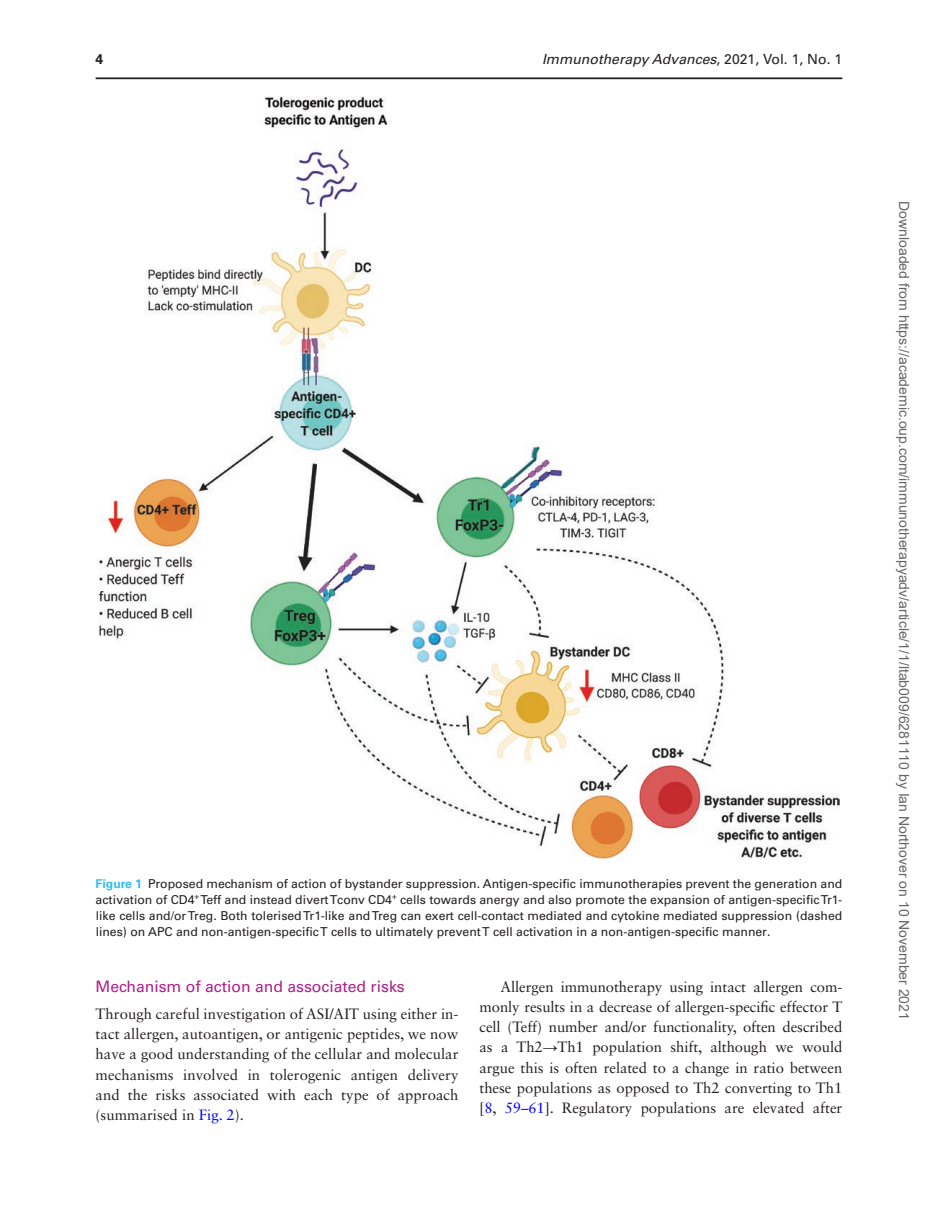
<style>
.page{position:relative;width:938px;height:1221px;background:#fff}
.page>*{position:absolute;margin:0;border:0;box-sizing:border-box;transform-origin:0 0}
.t1{font:15.75px "Univers LT Std";color:#af1f8c}
.t2{font:14.88px/20.1px "Sabon LT Std";color:#231f20;text-align:justify}
.t3{font:14px "Arial";color:#666}
.t4{font:italic 14px "Univers LT Std";color:#231f20}
.t5{font:700 14px "Univers LT Std";color:#231f20}
.t6{font:12.25px/15.8px "Univers LT Std";color:#231f20}
.t7{font:8.05px "Univers LT Std";color:#231f20}
.s1{font-style:normal}
.s2{font-weight:700;color:#32bfed}
.s3{color:#00f}
.s4{font-family:"Gandhari Unicode"}
</style>
<div class="page">
<hr style="left:96px;top:77px;width:746px;height:2px;background:#231f20">
<img style="left:98px;top:96px;width:741px;height:762px">
<p class="t5" style="left:96px;top:50px;width:9px">4</p>
<p class="t4" style="left:542px;top:50px;width:302px">Immunotherapy Advances<span class="s1">, 2021, Vol. 1, No. 1</span></p>
<p class="t6" style="left:96px;top:876px;width:748px"><span class="s2">Figure 1</span> Proposed mechanism of action of bystander suppression. Antigen-specific immunotherapies prevent the generation and activation of CD4</p>
<p class="t7" style="left:194px;top:890px;width:6px">+</p>
<p class="t6" style="left:200px;top:891px;width:193px">Teff and instead divert Tconv CD4</p>
<p class="t7" style="left:392px;top:890px;width:6px">+</p>
<p class="t6" style="left:96px;top:891px;width:748px;text-align:justify;text-indent:304px">cells towards anergy and also promote the expansion of antigen-specific Tr1- like cells and/or Treg. Both tolerised Tr1-like and Treg can exert cell-contact mediated and cytokine mediated suppression (dashed lines) on APC and non-antigen-specific T cells to ultimately prevent T cell activation in a non-antigen-specific manner.</p>
<p class="t1" style="left:96px;top:977px;width:310px">Mechanism of action and associated risks</p>
<p class="t2" style="left:96px;top:1003px;width:364px">Through careful investigation of ASI/AIT using either in&shy;tact allergen, autoantigen, or antigenic peptides, we now have a good understanding of the cellular and molecular mechanisms involved in tolerogenic antigen delivery and the risks associated with each type of approach (summarised in <span class="s3">Fig. 2</span>).</p>
<p class="t2" style="left:479px;top:976px;width:364px;text-indent:21px">Allergen immunotherapy using intact allergen com&shy;monly results in a decrease of allergen-specific effector T cell (Teff) number and/or functionality, often described as a Th2<span class="s4">→</span>Th1 population shift, although we would argue this is often related to a change in ratio between these populations as opposed to Th2 converting to Th1 [<span class="s3">8</span>, <span class="s3">59–61</span>]. Regulatory populations are elevated after</p>
<p class="t3" style="left:909px;top:201px;width:820px;rotate:90deg">Downloaded from https://academic.oup.com/immunotherapyadv/article/1/1/ltab009/6281110 by Ian Northover on 10 November 2021</p>
</div>
